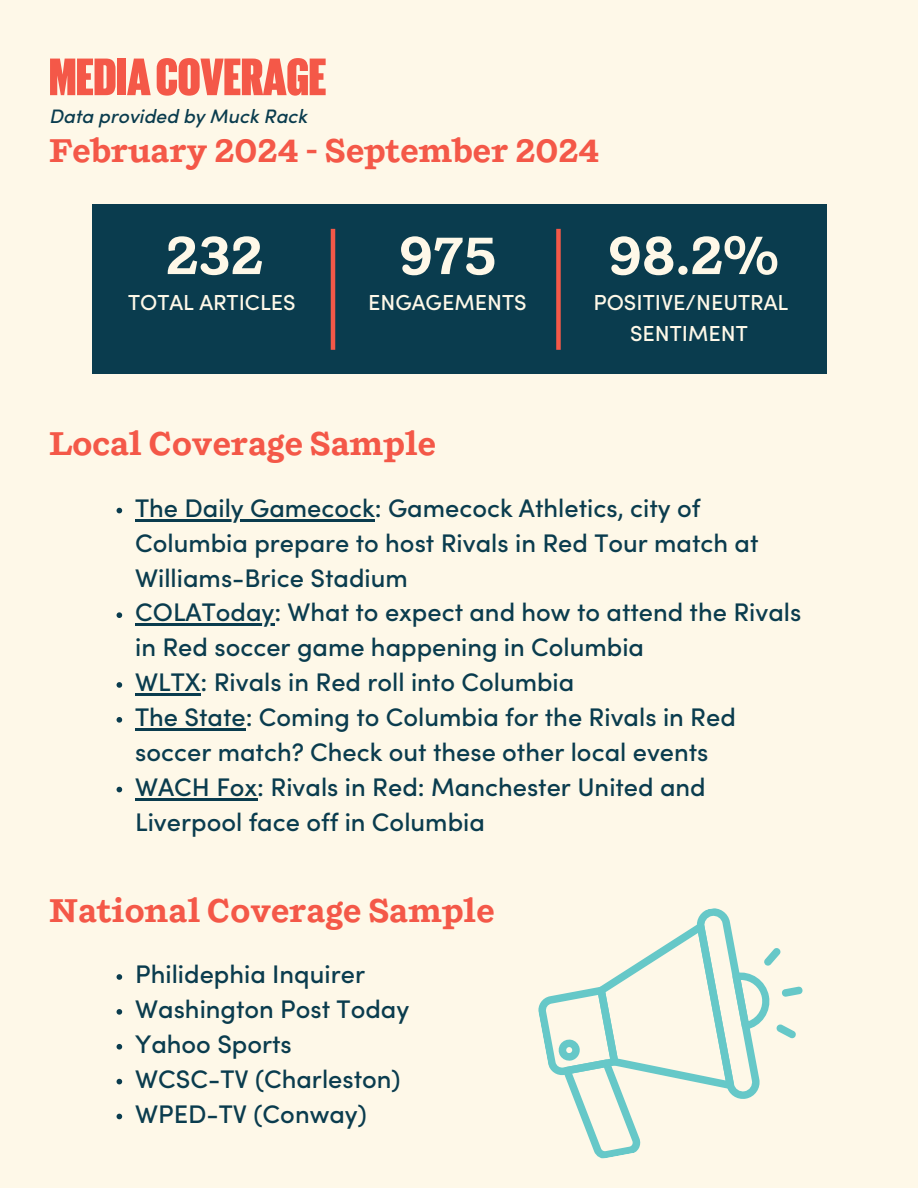
<style>
.page{position:relative;width:918px;height:1188px;background:#fef8e8}
.page>*{position:absolute;margin:0;border:0;box-sizing:border-box;transform-origin:0 0}
.t1{font:900 54px "Giorgio Sans";color:#f45848}
.t2{font:700 54px "Shift";color:#fef8e8}
.t3{font:700 33px "Shift";color:#f45848}
.t4{font:500 25.5px/34.8px "Sofia Pro";color:#0a3c4e}
.t5{font:500 21.75px/30.3px "Sofia Pro";color:#fef8e8;text-align:center}
.t6{font:italic 500 19.5px "Sofia Pro";color:#0a3c4e}
</style>
<div class="page">
<div style="left:92px;top:205px;width:734px;height:169px;background:#0a3c4e"></div>
<hr style="left:331px;top:229px;width:4px;height:121px;background:#f45848">
<div style="left:556px;top:229px;width:5px;height:121px;background:#f45848"></div>
<svg style="left:117px;top:508px;width:5px;height:5px"></svg>
<hr style="left:135px;top:519px;width:240px;height:2px;background:#0a3c4e">
<svg style="left:117px;top:612px;width:5px;height:6px"></svg>
<hr style="left:135px;top:624px;width:139px;height:2px;background:#0a3c4e">
<svg style="left:117px;top:682px;width:5px;height:6px"></svg>
<hr style="left:135px;top:693px;width:66px;height:3px;background:#0a3c4e">
<svg style="left:117px;top:717px;width:5px;height:6px"></svg>
<hr style="left:135px;top:728px;width:111px;height:3px;background:#0a3c4e">
<svg style="left:117px;top:787px;width:5px;height:5px"></svg>
<hr style="left:135px;top:798px;width:122px;height:2px;background:#0a3c4e">
<svg style="left:538px;top:908px;width:265px;height:251px"></svg>
<svg style="left:117px;top:974px;width:5px;height:6px"></svg>
<svg style="left:117px;top:1009px;width:5px;height:6px"></svg>
<svg style="left:117px;top:1044px;width:5px;height:6px"></svg>
<svg style="left:117px;top:1079px;width:5px;height:5px"></svg>
<svg style="left:117px;top:1114px;width:5px;height:5px"></svg>
<p class="t1" style="left:49px;top:46px;width:279px">MEDIA COVERAGE</p>
<p class="t6" style="left:49px;top:109px;width:259px">Data provided by Muck Rack</p>
<p class="t3" style="left:49px;top:138px;width:552px">February 2024 - September 2024</p>
<h2 class="t2" style="left:166px;top:234px;width:99px">232</h2>
<h5 class="t5" style="left:128px;top:290px;width:169px">TOTAL ARTICLES</h5>
<p class="t2" style="left:399px;top:234px;width:98px">975</p>
<h2 class="t5" style="left:368px;top:290px;width:160px">ENGAGEMENTS</h2>
<p class="t3" style="left:49px;top:430px;width:389px">Local Coverage Sample</p>
<h5 class="t2" style="left:608px;top:234px;width:172px">98.2%</h5>
<h3 class="t5" style="left:593px;top:290px;width:196px">POSITIVE/NEUTRAL<br>SENTIMENT</h3>
<h1 class="t4" style="left:135px;top:493px;width:625px">The Daily Gamecock: Gamecock Athletics, city of<br>Columbia prepare to host Rivals in Red Tour match at<br>Williams-Brice Stadium</h1>
<p class="t4" style="left:135px;top:598px;width:668px">COLAToday: What to expect and how to attend the Rivals in Red soccer game happening in Columbia</p>
<h3 class="t4" style="left:135px;top:667px;width:441px">WLTX: Rivals in Red roll into Columbia</h3>
<h2 class="t4" style="left:135px;top:702px;width:602px">The State: Coming to Columbia for the Rivals in Red soccer match? Check out these other local events</h2>
<h5 class="t4" style="left:135px;top:772px;width:572px">WACH Fox: Rivals in Red: Manchester United and<br>Liverpool face off in Columbia</h5>
<p class="t3" style="left:49px;top:897px;width:447px">National Coverage Sample</p>
<p class="t4" style="left:135px;top:959px;width:231px">Philidephia Inquirer</p>
<p class="t4" style="left:135px;top:994px;width:276px">Washington Post Today</p>
<h3 class="t4" style="left:135px;top:1029px;width:158px">Yahoo Sports</h3>
<p class="t4" style="left:135px;top:1064px;width:267px">WCSC-TV (Charleston)</p>
<p class="t4" style="left:135px;top:1099px;width:233px">WPED-TV (Conway)</p>
</div>
